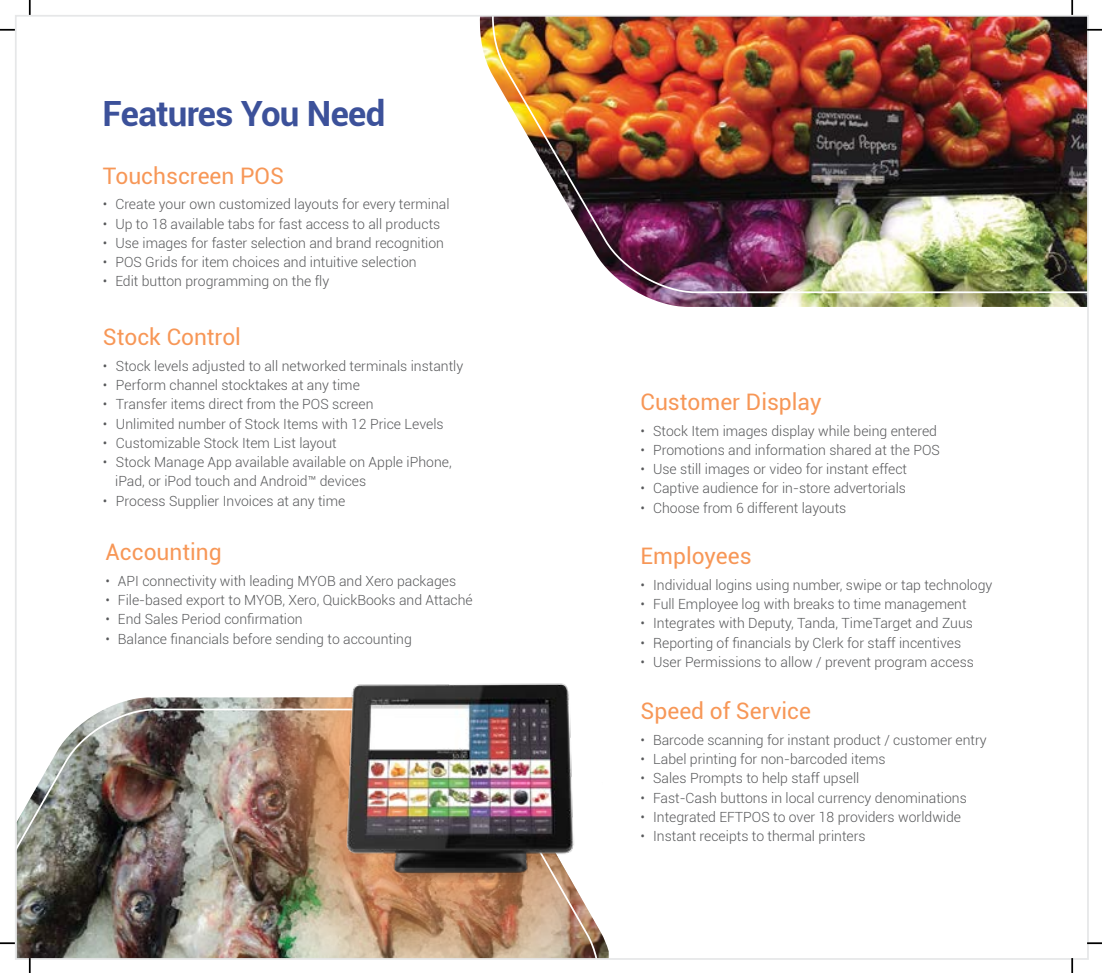
<style>
.page{position:relative;width:1102px;height:973px;background:#fff}
.page>*{position:absolute;margin:0;border:0;box-sizing:border-box;transform-origin:0 0}
.t1{font:700 34.82px "Roboto";letter-spacing:-.02em;color:#3c519a}
.t2{font:22.75px "Roboto";color:#f79757}
.t3{font:300 14px/19.2px "Roboto";color:#58595b}
</style>
<div class="page">
<img style="left:479px;top:18px;width:606px;height:289px">
<img style="left:486px;top:18px;width:599px;height:276px">
<img style="left:18px;top:707px;width:588px;height:249px">
<img style="left:294px;top:683px;width:312px;height:199px">
<svg style="left:0;top:29px;width:15px;height:2px"></svg>
<svg style="left:29px;top:0;width:2px;height:15px"></svg>
<svg style="left:1071px;top:0;width:1px;height:15px"></svg>
<svg style="left:1086px;top:29px;width:15px;height:2px"></svg>
<svg style="left:1087px;top:942px;width:14px;height:1px"></svg>
<svg style="left:1071px;top:958px;width:1px;height:14px"></svg>
<svg style="left:29px;top:957px;width:2px;height:15px"></svg>
<svg style="left:0;top:942px;width:15px;height:1px"></svg>
<h1 class="t1" style="left:103px;top:89px;width:284px">Features You Need</h1>
<h2 class="t2" style="left:103px;top:160px;width:183px">Touchscreen POS</h2>
<p class="t3" style="left:103px;top:194px;width:348px">• Create your own customized layouts for every terminal</p>
<p class="t3" style="left:103px;top:213px;width:339px">• Up to 18 available tabs for fast access to all products</p>
<p class="t3" style="left:103px;top:233px;width:342px">• Use images for faster selection and brand recognition</p>
<p class="t3" style="left:103px;top:252px;width:315px">• POS Grids for item choices and intuitive selection</p>
<p class="t3" style="left:103px;top:271px;width:228px">• Edit button programming on the fly</p>
<h2 class="t2" style="left:103px;top:321px;width:140px">Stock Control</h2>
<p class="t3" style="left:103px;top:355px;width:362px">• Stock levels adjusted to all networked terminals instantly</p>
<p class="t3" style="left:103px;top:375px;width:258px">• Perform channel stocktakes at any time</p>
<p class="t3" style="left:103px;top:394px;width:272px">• Transfer items direct from the POS screen</p>
<p class="t3" style="left:103px;top:413px;width:342px">• Unlimited number of Stock Items with 12 Price Levels</p>
<p class="t3" style="left:103px;top:432px;width:235px">• Customizable Stock Item List layout</p>
<p class="t3" style="left:115px;top:452px;width:338px;text-indent:-12px">• Stock Manage App available available on Apple iPhone, iPad, or iPod touch and Android™ devices</p>
<p class="t3" style="left:103px;top:490px;width:244px">• Process Supplier Invoices at any time</p>
<h2 class="t2" style="left:640px;top:386px;width:182px">Customer Display</h2>
<p class="t3" style="left:640px;top:420px;width:298px">• Stock Item images display while being entered</p>
<p class="t3" style="left:640px;top:440px;width:301px">• Promotions and information shared at the POS</p>
<p class="t3" style="left:640px;top:459px;width:268px">• Use still images or video for instant effect</p>
<p class="t3" style="left:640px;top:478px;width:267px">• Captive audience for in-store advertorials</p>
<p class="t3" style="left:640px;top:497px;width:207px">• Choose from 6 different layouts</p>
<h2 class="t2" style="left:105px;top:536px;width:118px">Accounting</h2>
<h2 class="t2" style="left:640px;top:540px;width:112px">Employees</h2>
<p class="t3" style="left:105px;top:570px;width:352px">• API connectivity with leading MYOB and Xero packages</p>
<p class="t3" style="left:105px;top:590px;width:369px">• File-based export to MYOB, Xero, QuickBooks and Attaché</p>
<p class="t3" style="left:105px;top:609px;width:199px">• End Sales Period confirmation</p>
<p class="t3" style="left:105px;top:628px;width:308px">• Balance financials before sending to accounting</p>
<p class="t3" style="left:640px;top:574px;width:353px">• Individual logins using number, swipe or tap technology</p>
<p class="t3" style="left:640px;top:594px;width:327px">• Full Employee log with breaks to time management</p>
<p class="t3" style="left:640px;top:613px;width:334px">• Integrates with Deputy, Tanda, TimeTarget and Zuus</p>
<p class="t3" style="left:640px;top:632px;width:322px">• Reporting of financials by Clerk for staff incentives</p>
<p class="t3" style="left:640px;top:651px;width:335px">• User Permissions to allow / prevent program access</p>
<h2 class="t2" style="left:640px;top:695px;width:172px">Speed of Service</h2>
<p class="t3" style="left:640px;top:729px;width:347px">• Barcode scanning for instant product / customer entry</p>
<p class="t3" style="left:640px;top:748px;width:246px">• Label printing for non-barcoded items</p>
<p class="t3" style="left:640px;top:768px;width:220px">• Sales Prompts to help staff upsell</p>
<p class="t3" style="left:640px;top:787px;width:327px">• Fast-Cash buttons in local currency denominations</p>
<p class="t3" style="left:640px;top:806px;width:322px">• Integrated EFTPOS to over 18 providers worldwide</p>
<p class="t3" style="left:640px;top:825px;width:226px">• Instant receipts to thermal printers</p>
</div>
